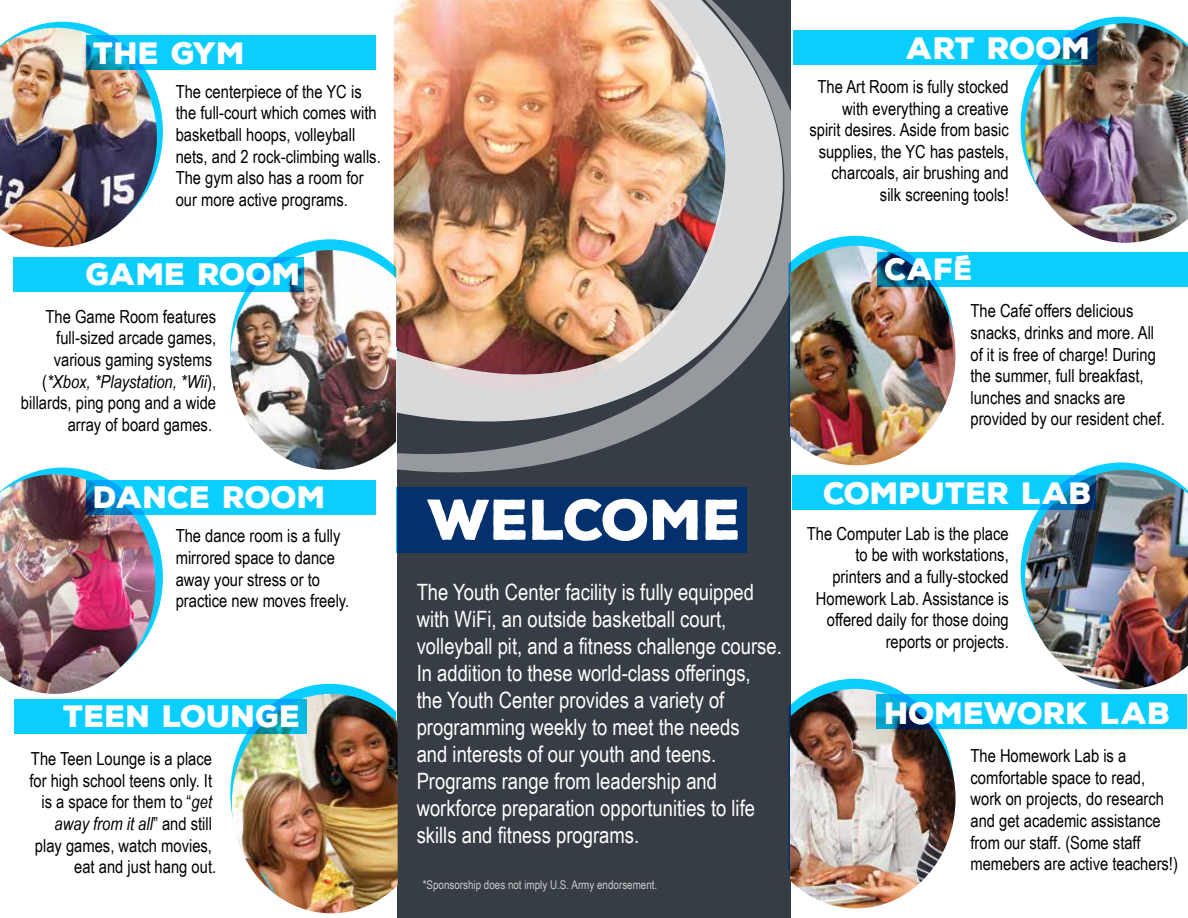
<style>
.page{position:relative;width:1188px;height:918px;background:#fff}
.page>*{position:absolute;margin:0;border:0;box-sizing:border-box;transform-origin:0 0}
.t1{font:900 55.5px "Nexa Rust Sans";color:#fff}
.t2{font:900 30px "Nexa Rust Sans";color:#fff}
.t3{font:22.5px/27px "Arial Narrow";color:#fff}
.t4{font:18px/21.6px "Arial Narrow";color:#010101;text-align:right}
.t5{font:12px "Arial Narrow";color:#ccc}
.s1{font-style:italic}
.s2{font-size:27px}
</style>
<div class="page">
<div style="left:392px;top:0;width:399px;height:918px;background:#363d44"></div>
<div style="left:0;top:0;width:396px;height:918px;background:#fff"></div>
<img style="left:394px;top:0;width:400px;height:472px">
<svg style="left:1021px;top:17px;width:134px;height:141px"></svg>
<svg style="left:1021px;top:463px;width:136px;height:141px"></svg>
<svg style="left:789px;top:679px;width:108px;height:193px"></svg>
<svg style="left:29px;top:22px;width:134px;height:147px"></svg>
<svg style="left:29px;top:468px;width:134px;height:152px"></svg>
<svg style="left:287px;top:239px;width:109px;height:11px"></svg>
<svg style="left:230px;top:684px;width:142px;height:129px"></svg>
<img style="left:0;top:28px;width:157px;height:219px">
<img style="left:0;top:474px;width:155px;height:220px">
<img style="left:230px;top:250px;width:166px;height:220px">
<img style="left:790px;top:455px;width:108px;height:10px">
<img style="left:1025px;top:23px;width:163px;height:220px">
<img style="left:790px;top:689px;width:166px;height:219px">
<img style="left:1025px;top:470px;width:163px;height:219px">
<img style="left:232px;top:694px;width:166px;height:219px">
<div style="left:396px;top:487px;width:350px;height:66px;background:#02316d"></div>
<svg style="left:793px;top:31px;width:303px;height:34px;background:#08bff0"></svg>
<div style="left:877px;top:253px;width:310px;height:34px;background:#0aceff"></div>
<svg style="left:793px;top:476px;width:303px;height:34px;background:#08c0f3"></svg>
<svg style="left:877px;top:695px;width:310px;height:34px;background:#09c1f2"></svg>
<svg style="left:86px;top:36px;width:290px;height:34px;background:#09c6f8"></svg>
<svg style="left:14px;top:258px;width:290px;height:34px;background:#09c9fb"></svg>
<svg style="left:87px;top:481px;width:289px;height:34px;background:#09c2f7"></svg>
<svg style="left:14px;top:700px;width:293px;height:34px;background:#09c7f7"></svg>
<img style="left:789px;top:236px;width:180px;height:219px">
<h2 class="t2" style="left:94px;top:33px;width:153px">THE GYM</h2>
<p class="t4" style="left:176px;top:80px;width:207px;text-align:left">The centerpiece of the YC is the full-court which comes with basketball hoops, volleyball nets, and 2 rock-climbing walls.<br>The gym also has a room for our more active programs.</p>
<h2 class="t2" style="left:86px;top:254px;width:216px">GAME ROOM</h2>
<p class="t4" style="left:21px;top:305px;width:197px">The Game Room features full-sized arcade games, various gaming systems (<span class="s1">*Xbox, *Playstation, *Wii</span>), billards, ping pong and a wide array of board games.</p>
<h2 class="t2" style="left:94px;top:477px;width:234px">DANCE ROOM</h2>
<p class="t4" style="left:176px;top:525px;width:175px;text-align:left">The dance room is a fully mirrored space to dance away your stress or to practice new moves freely.</p>
<h2 class="t2" style="left:63px;top:696px;width:239px">TEEN LOUNGE</h2>
<p class="t4" style="left:29px;top:747px;width:188px">The Teen Lounge is a place for high school teens only. It is a space for them to “<span class="s1">get away from it all</span>” and still play games, watch movies, eat and just hang out.</p>
<h1 class="t1" style="left:427px;top:482px;width:316px">WELCOME</h1>
<p class="t3" style="left:417px;top:578px;width:367px">The Youth Center facility is fully equipped with WiFi, an outside basketball court, volleyball pit, and a fitness challenge course.<br>In addition to these world-class offerings, the Youth Center provides a variety of programming weekly to meet the needs<br>and interests of our youth and teens.<br>Programs range from leadership and workforce preparation opportunities to life skills and fitness programs.</p>
<p class="t5" style="left:423px;top:876px;width:236px">*Sponsorship does not imply U.S. Army endorsement.</p>
<h2 class="t2" style="left:907px;top:28px;width:186px">ART ROOM</h2>
<p class="t4" style="left:809px;top:75px;width:201px">The Art Room is fully stocked with everything a creative spirit desires. Aside from basic supplies, the YC has pastels, charcoals, air brushing and silk screening tools!</p>
<h2 class="t2" style="left:885px;top:249px;width:90px">CAF<span class="s2">E</span></h2>
<p class="t4" style="left:970px;top:300px;width:196px;text-align:left">The Cafe offers delicious snacks, drinks and more. All of it is free of charge! During the summer, full breakfast, lunches and snacks are provided by our resident chef.</p>
<p class="t4" style="left:1028px;top:292px;width:6px">-</p>
<h2 class="t2" style="left:824px;top:473px;width:270px">COMPUTER LAB</h2>
<p class="t4" style="left:807px;top:522px;width:203px">The Computer Lab is the place to be with workstations, printers and a fully-stocked<br>Homework Lab. Assistance is offered daily for those doing reports or projects.</p>
<h2 class="t2" style="left:885px;top:692px;width:288px">HOMEWORK LAB</h2>
<p class="t4" style="left:970px;top:744px;width:209px;text-align:left">The Homework Lab is a comfortable space to read, work on projects, do research and get academic assistance from our staff. (Some staff memebers are active teachers!)</p>
</div>
